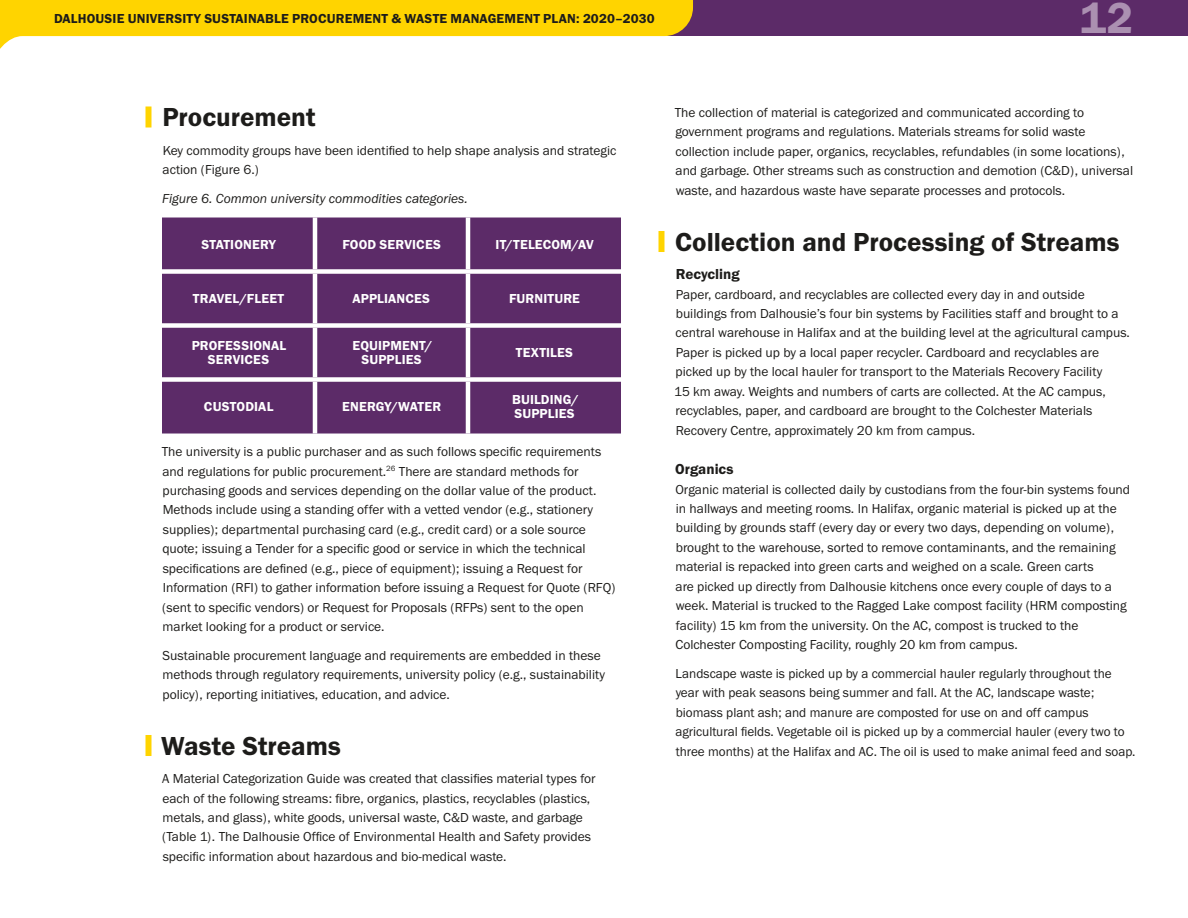
<style>
.page{position:relative;width:1188px;height:918px;background:#fff}
.page>*{position:absolute;margin:0;border:0;box-sizing:border-box;transform-origin:0 0}
.t1{font:45px "Franklin Gothic URW Dem";color:#ab90b1}
.t2{font:27px "Franklin Gothic URW Dem";color:#1d1c1a}
.t3{font:15px "Franklin Gothic URW Dem";color:#1d1c1a}
.t4{font:13.5px/19.5px "Franklin Gothic URW Boo";color:#1d1c1a}
.t5{font:13.5px/13.5px "Franklin Gothic URW Dem";letter-spacing:.015em;color:#fff;text-align:center}
.t6{font:13.5px "Franklin Gothic URW Dem";letter-spacing:.015em;color:#1d1c1a}
.t7{font:13.5px "Franklin Gothic URW Boo Ita";color:#1d1c1a}
</style>
<div class="page">
<div style="left:0;top:0;width:1188px;height:36px;background:#5c2b68"></div>
<svg style="left:0;top:0;width:693px;height:49px;fill:#ffd400"></svg>
<div style="left:146px;top:106px;width:6px;height:22px;background:#ffd400"></div>
<div style="left:146px;top:735px;width:6px;height:21px;background:#ffd400"></div>
<div style="left:162px;top:218px;width:459px;height:216px;background:#5c2b68"></div>
<hr style="left:313px;top:218px;width:4px;height:51px;background:#fff">
<hr style="left:466px;top:218px;width:4px;height:51px;background:#fff">
<div style="left:162px;top:269px;width:153px;height:5px;background:#fff"></div>
<div style="left:315px;top:269px;width:153px;height:5px;background:#fff"></div>
<hr style="left:313px;top:274px;width:4px;height:49px;background:#fff">
<div style="left:468px;top:269px;width:153px;height:5px;background:#fff"></div>
<hr style="left:466px;top:274px;width:4px;height:49px;background:#fff">
<div style="left:162px;top:323px;width:153px;height:5px;background:#fff"></div>
<div style="left:315px;top:323px;width:153px;height:5px;background:#fff"></div>
<hr style="left:313px;top:328px;width:4px;height:49px;background:#fff">
<div style="left:468px;top:323px;width:153px;height:5px;background:#fff"></div>
<hr style="left:466px;top:328px;width:4px;height:49px;background:#fff">
<div style="left:162px;top:377px;width:153px;height:5px;background:#fff"></div>
<div style="left:315px;top:377px;width:153px;height:5px;background:#fff"></div>
<hr style="left:313px;top:382px;width:4px;height:52px;background:#fff">
<div style="left:468px;top:377px;width:153px;height:5px;background:#fff"></div>
<hr style="left:466px;top:382px;width:4px;height:52px;background:#fff">
<div style="left:658px;top:231px;width:6px;height:21px;background:#ffd400"></div>
<p class="t6" style="left:54px;top:10px;width:602px">DALHOUSIE UNIVERSITY SUSTAINABLE PROCUREMENT &amp; WASTE MANAGEMENT PLAN: 2020–2030</p>
<h1 class="t1" style="left:1080px;top:-10px;width:55px">12</h1>
<h2 class="t2" style="left:162px;top:100px;width:155px">Procurement</h2>
<p class="t4" style="left:163px;top:140px;width:455px">Key commodity groups have been identified to help shape analysis and strategic action (Figure 6.)</p>
<p class="t7" style="left:162px;top:190px;width:307px">Figure 6. Common university commodities categories.</p>
<p class="t5" style="left:202px;top:238px;width:76px">STATIONERY</p>
<p class="t5" style="left:342px;top:238px;width:100px">FOOD SERVICES</p>
<p class="t5" style="left:496px;top:238px;width:100px">IT/TELECOM/AV</p>
<p class="t5" style="left:193px;top:292px;width:93px">TRAVEL/FLEET</p>
<p class="t5" style="left:352px;top:292px;width:79px">APPLIANCES</p>
<p class="t5" style="left:509px;top:292px;width:72px">FURNITURE</p>
<p class="t5" style="left:192px;top:339px;width:96px">PROFESSIONAL<br>SERVICES</p>
<p class="t5" style="left:353px;top:339px;width:81px">EQUIPMENT/<br>SUPPLIES</p>
<p class="t5" style="left:516px;top:346px;width:59px">TEXTILES</p>
<p class="t5" style="left:204px;top:400px;width:71px">CUSTODIAL</p>
<p class="t5" style="left:342px;top:400px;width:101px">ENERGY/WATER</p>
<p class="t5" style="left:512px;top:393px;width:68px;text-align:left">BUILDING/<br>SUPPLIES</p>
<p class="t4" style="left:162px;top:442px;width:455px">The university is a public purchaser and as such follows specific requirements and regulations for public procurement.<sup>26</sup> There are standard methods for purchasing goods and services depending on the dollar value of the product.<br>Methods include using a standing offer with a vetted vendor (e.g., stationery supplies); departmental purchasing card (e.g., credit card) or a sole source quote; issuing a Tender for a specific good or service in which the technical specifications are defined (e.g., piece of equipment); issuing a Request for Information (RFI) to gather information before issuing a Request for Quote (RFQ) (sent to specific vendors) or Request for Proposals (RFPs) sent to the open market looking for a product or service.</p>
<p class="t4" style="left:163px;top:645px;width:444px">Sustainable procurement language and requirements are embedded in these methods through regulatory requirements, university policy (e.g., sustainability policy), reporting initiatives, education, and advice.</p>
<h2 class="t2" style="left:161px;top:729px;width:181px">Waste Streams</h2>
<p class="t4" style="left:162px;top:769px;width:435px">A Material Categorization Guide was created that classifies material types for each of the following streams: fibre, organics, plastics, recyclables (plastics, metals, and glass), white goods, universal waste, C&amp;D waste, and garbage (Table 1). The Dalhousie Office of Environmental Health and Safety provides specific information about hazardous and bio-medical waste.</p>
<p class="t4" style="left:675px;top:103px;width:460px">The collection of material is categorized and communicated according to government programs and regulations. Materials streams for solid waste collection include paper, organics, recyclables, refundables (in some locations), and garbage. Other streams such as construction and demotion (C&amp;D), universal waste, and hazardous waste have separate processes and protocols.</p>
<h2 class="t2" style="left:675px;top:225px;width:446px">Collection and Processing of Streams</h2>
<p class="t3" style="left:676px;top:265px;width:65px">Recycling</p>
<p class="t4" style="left:674px;top:284px;width:457px">Paper, cardboard, and recyclables are collected every day in and outside buildings from Dalhousie’s four bin systems by Facilities staff and brought to a central warehouse in Halifax and at the building level at the agricultural campus.<br>Paper is picked up by a local paper recycler. Cardboard and recyclables are picked up by the local hauler for transport to the Materials Recovery Facility<br>15 km away. Weights and numbers of carts are collected. At the AC campus, recyclables, paper, and cardboard are brought to the Colchester Materials Recovery Centre, approximately 20 km from campus.</p>
<p class="t3" style="left:675px;top:460px;width:60px">Organics</p>
<p class="t4" style="left:675px;top:479px;width:456px">Organic material is collected daily by custodians from the four-bin systems found in hallways and meeting rooms. In Halifax, organic material is picked up at the building by grounds staff (every day or every two days, depending on volume), brought to the warehouse, sorted to remove contaminants, and the remaining material is repacked into green carts and weighed on a scale. Green carts<br>are picked up directly from Dalhousie kitchens once every couple of days to a week. Material is trucked to the Ragged Lake compost facility (HRM composting facility) 15 km from the university. On the AC, compost is trucked to the Colchester Composting Facility, roughly 20 km from campus.</p>
<p class="t4" style="left:676px;top:664px;width:462px">Landscape waste is picked up by a commercial hauler regularly throughout the year with peak seasons being summer and fall. At the AC, landscape waste; biomass plant ash; and manure are composted for use on and off campus agricultural fields. Vegetable oil is picked up by a commercial hauler (every two to three months) at the Halifax and AC. The oil is used to make animal feed and soap.</p>
</div>
